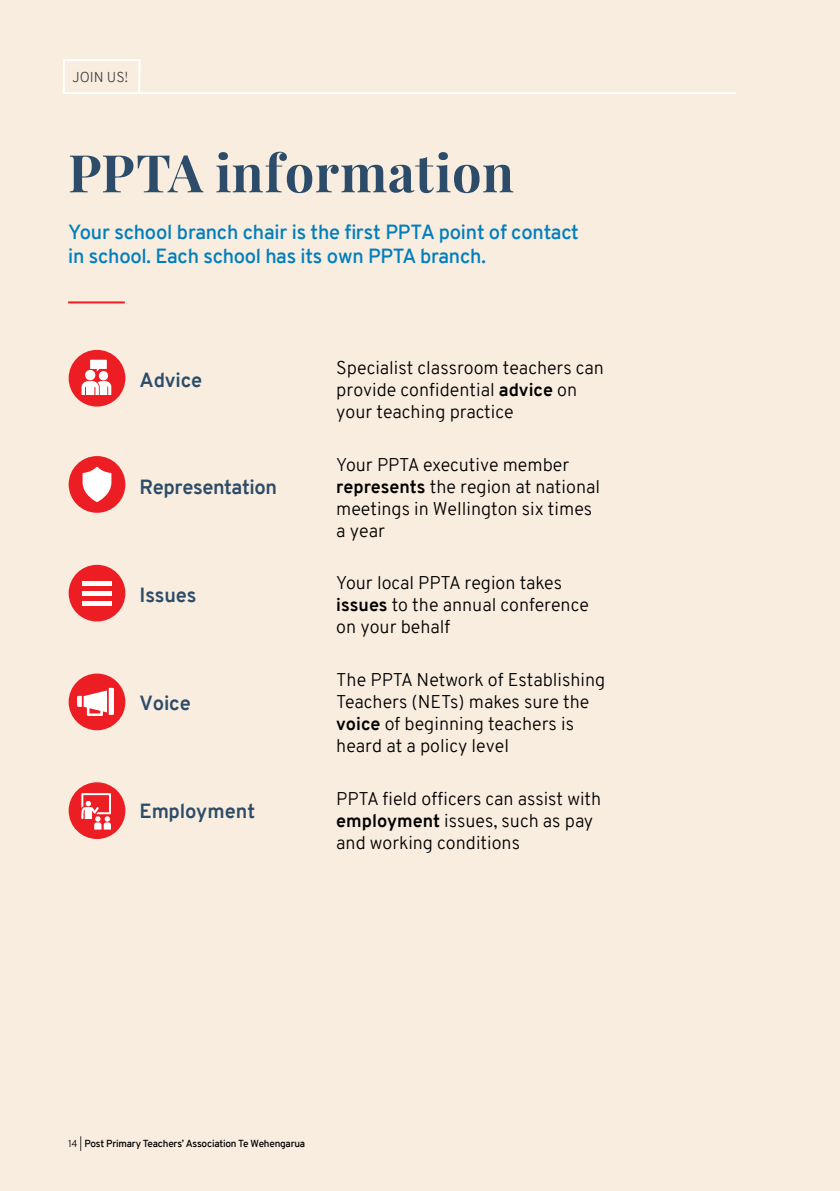
<style>
.page{position:relative;width:840px;height:1191px;background:#fff}
.page>*{position:absolute;margin:0;border:0;box-sizing:border-box;transform-origin:0 0}
.PPTA_New_Teach_Heade{font:700 52px "Playfair Display";letter-spacing:.01em;color:#2c4c69}
.Intro_paragraph{font:600 20px/24px "Overpass";letter-spacing:-.01em;color:#007ebd}
.Section_Title{font:700 20px "Overpass";letter-spacing:-.01em;color:#2c4c69}
.PPTA_New_Teach_Body{font:300 18px/22px "Overpass";color:#000}
.Section_Title-2{font:300 14px "Overpass";color:#414042}
.t1{font:600 10px "Overpass";letter-spacing:-.02em;color:#000}
.s1{font-weight:700}
.s2{font-weight:300}
</style>
<div class="page">
<div style="left:0;top:0;width:839px;height:1191px;background:#f8eddf"></div>
<div style="left:69px;top:565px;width:56px;height:56px;background:#ed1d24;border-radius:50%"></div>
<hr style="left:82px;top:581px;width:30px;height:4px;background:#fff">
<hr style="left:82px;top:591px;width:30px;height:4px;background:#fff">
<hr style="left:82px;top:601px;width:30px;height:4px;background:#fff">
<div style="left:69px;top:350px;width:56px;height:56px;background:#ed1d24;border-radius:50%"></div>
<svg style="left:81px;top:360px;width:30px;height:35px"></svg>
<div style="left:92px;top:362px;width:13px;height:5px;background:#fff"></div>
<div style="left:69px;top:456px;width:56px;height:57px;background:#ed1d24;border-radius:50%"></div>
<svg style="left:83px;top:467px;width:28px;height:35px"></svg>
<div style="left:69px;top:673px;width:56px;height:57px;background:#ed1d24;border-radius:50%"></div>
<svg style="left:77px;top:688px;width:37px;height:28px"></svg>
<div style="left:69px;top:782px;width:56px;height:57px;background:#ed1d24;border-radius:50%"></div>
<svg style="left:81px;top:793px;width:30px;height:36px"></svg>
<svg style="left:63px;top:59px;width:673px;height:35px"></svg>
<hr style="left:68px;top:301px;width:57px;height:2px;background:#ed1d24">
<p class="Section_Title-2" style="left:72px;top:67px;width:57px">JOIN US!</p>
<p class="PPTA_New_Teach_Heade" style="left:68px;top:132px;width:447px">PPTA information</p>
<p class="Intro_paragraph" style="left:68px;top:220px;width:512px">Your school branch chair is the first PPTA point of contact in school. Each school has its own PPTA branch.</p>
<p class="Section_Title" style="left:139px;top:365px;width:64px">Advice</p>
<p class="PPTA_New_Teach_Body" style="left:336px;top:357px;width:269px">Specialist classroom teachers can provide confidential <span class="s1">advice</span> on your teaching practice</p>
<p class="Section_Title" style="left:139px;top:473px;width:139px">Representation</p>
<p class="PPTA_New_Teach_Body" style="left:336px;top:453px;width:265px">Your PPTA executive member <span class="s1">represents</span> the region at national meetings in Wellington six times a year</p>
<p class="Section_Title" style="left:139px;top:581px;width:58px">Issues</p>
<p class="PPTA_New_Teach_Body" style="left:336px;top:572px;width:254px">Your local PPTA region takes <span class="s1">issues</span> to the annual conference on your behalf</p>
<p class="Section_Title" style="left:139px;top:688px;width:53px">Voice</p>
<p class="PPTA_New_Teach_Body" style="left:336px;top:669px;width:270px">The PPTA Network of Establishing<br>Teachers (NETs) makes sure the <span class="s1">voice</span> of beginning teachers is heard at a policy level</p>
<p class="Section_Title" style="left:139px;top:796px;width:117px">Employment</p>
<p class="PPTA_New_Teach_Body" style="left:336px;top:787px;width:266px">PPTA field officers can assist with <span class="s1">employment</span> issues, such as pay and working conditions</p>
<p class="t1" style="left:68px;top:1136px;width:238px"><span class="s2">14 |</span> Post Primary Teachers’ Association Te Wehengarua</p>
</div>
